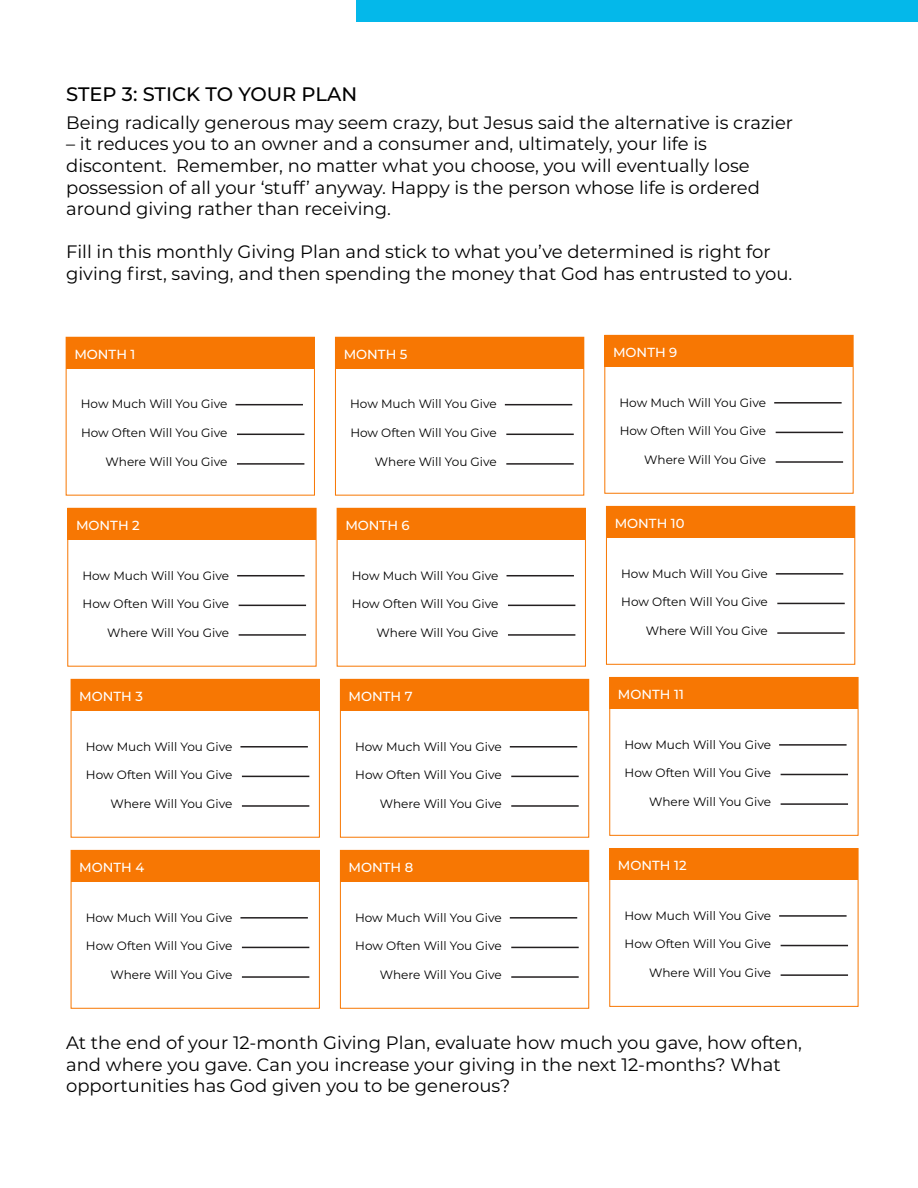
<style>
.page{position:relative;width:918px;height:1188px;background:#fff}
.page>*{position:absolute;margin:0;border:0;box-sizing:border-box;transform-origin:0 0}
.t1{font:500 19.5px "Montserrat";color:#000}
.t2{font:18px/21.6px "Montserrat";color:#000}
.t3{font:500 13.2px "Montserrat";color:#fff}
.t4{font:12px "Montserrat";color:#000}
</style>
<div class="page">
<div style="left:66px;top:337px;width:248px;height:32px;background:#f77703"></div>
<div style="left:66px;top:337px;width:249px;height:158px;border:1px solid #f77703"></div>
<hr style="left:236px;top:404px;width:67px;height:1px;background:#231f20">
<hr style="left:237px;top:434px;width:67px;height:1px;background:#231f20">
<hr style="left:237px;top:463px;width:67px;height:2px;background:#231f20">
<div style="left:68px;top:508px;width:248px;height:32px;background:#f77703"></div>
<div style="left:68px;top:508px;width:248px;height:158px;border:1px solid #f77703"></div>
<hr style="left:237px;top:575px;width:68px;height:1px;background:#231f20">
<hr style="left:239px;top:605px;width:67px;height:1px;background:#231f20">
<hr style="left:239px;top:634px;width:67px;height:2px;background:#231f20">
<div style="left:71px;top:679px;width:248px;height:32px;background:#f77703"></div>
<div style="left:71px;top:679px;width:249px;height:158px;border:1px solid #f77703"></div>
<hr style="left:240px;top:746px;width:68px;height:2px;background:#231f20">
<hr style="left:242px;top:776px;width:67px;height:1px;background:#231f20">
<hr style="left:242px;top:805px;width:67px;height:2px;background:#231f20">
<div style="left:71px;top:850px;width:248px;height:32px;background:#f77703"></div>
<div style="left:71px;top:850px;width:249px;height:158px;border:1px solid #f77703"></div>
<hr style="left:240px;top:917px;width:68px;height:2px;background:#231f20">
<hr style="left:242px;top:947px;width:67px;height:1px;background:#231f20">
<hr style="left:242px;top:976px;width:67px;height:2px;background:#231f20">
<div style="left:335px;top:337px;width:249px;height:32px;background:#f77703"></div>
<div style="left:335px;top:337px;width:249px;height:158px;border:1px solid #f77703"></div>
<hr style="left:505px;top:404px;width:67px;height:1px;background:#231f20">
<hr style="left:506px;top:434px;width:68px;height:1px;background:#231f20">
<hr style="left:506px;top:463px;width:68px;height:2px;background:#231f20">
<div style="left:337px;top:508px;width:248px;height:32px;background:#f77703"></div>
<div style="left:337px;top:508px;width:249px;height:158px;border:1px solid #f77703"></div>
<hr style="left:507px;top:575px;width:67px;height:1px;background:#231f20">
<hr style="left:508px;top:605px;width:67px;height:1px;background:#231f20">
<hr style="left:508px;top:634px;width:67px;height:2px;background:#231f20">
<div style="left:340px;top:679px;width:249px;height:32px;background:#f77703"></div>
<div style="left:340px;top:679px;width:249px;height:158px;border:1px solid #f77703"></div>
<hr style="left:510px;top:746px;width:67px;height:2px;background:#231f20">
<hr style="left:511px;top:776px;width:68px;height:1px;background:#231f20">
<hr style="left:511px;top:805px;width:68px;height:2px;background:#231f20">
<div style="left:340px;top:850px;width:249px;height:32px;background:#f77703"></div>
<div style="left:340px;top:850px;width:249px;height:158px;border:1px solid #f77703"></div>
<hr style="left:510px;top:917px;width:67px;height:2px;background:#231f20">
<hr style="left:511px;top:947px;width:68px;height:1px;background:#231f20">
<hr style="left:511px;top:976px;width:68px;height:2px;background:#231f20">
<div style="left:605px;top:335px;width:248px;height:32px;background:#f77703"></div>
<div style="left:605px;top:335px;width:248px;height:158px;border:1px solid #f77703"></div>
<hr style="left:774px;top:402px;width:68px;height:2px;background:#231f20">
<hr style="left:776px;top:432px;width:67px;height:1px;background:#231f20">
<hr style="left:776px;top:461px;width:67px;height:2px;background:#231f20">
<div style="left:606px;top:506px;width:249px;height:32px;background:#f77703"></div>
<div style="left:606px;top:506px;width:249px;height:158px;border:1px solid #f77703"></div>
<hr style="left:776px;top:573px;width:67px;height:2px;background:#231f20">
<hr style="left:777px;top:603px;width:68px;height:1px;background:#231f20">
<hr style="left:777px;top:632px;width:68px;height:2px;background:#231f20">
<div style="left:610px;top:677px;width:248px;height:32px;background:#f77703"></div>
<div style="left:610px;top:677px;width:248px;height:159px;border:1px solid #f77703"></div>
<hr style="left:779px;top:744px;width:68px;height:2px;background:#231f20">
<hr style="left:781px;top:774px;width:67px;height:1px;background:#231f20">
<hr style="left:781px;top:803px;width:67px;height:2px;background:#231f20">
<div style="left:610px;top:848px;width:248px;height:32px;background:#f77703"></div>
<div style="left:610px;top:848px;width:248px;height:159px;border:1px solid #f77703"></div>
<hr style="left:779px;top:915px;width:68px;height:2px;background:#231f20">
<hr style="left:781px;top:945px;width:67px;height:1px;background:#231f20">
<hr style="left:781px;top:974px;width:67px;height:2px;background:#231f20">
<div style="left:356px;top:0;width:562px;height:22px;background:#04b8ea"></div>
<h1 class="t1" style="left:66px;top:81px;width:293px">STEP 3: STICK TO YOUR PLAN</h1>
<h2 class="t2" style="left:66px;top:111px;width:729px">Being radically generous may seem crazy, but Jesus said the alternative is crazier</h2>
<p class="t2" style="left:66px;top:133px;width:695px">– it reduces you to an owner and a consumer and, ultimately, your life is discontent. Remember, no matter what you choose, you will eventually lose possession of all your ‘stuff’ anyway. Happy is the person whose life is ordered around giving rather than receiving.</p>
<h2 class="t2" style="left:66px;top:241px;width:728px">Fill in this monthly Giving Plan and stick to what you’ve determined is right for giving first, saving, and then spending the money that God has entrusted to you.</h2>
<p class="t3" style="left:74px;top:345px;width:63px">MONTH 1</p>
<p class="t3" style="left:344px;top:345px;width:65px">MONTH 5</p>
<p class="t3" style="left:613px;top:343px;width:66px">MONTH 9</p>
<p class="t4" style="left:81px;top:396px;width:148px">How Much Will You Give</p>
<p class="t4" style="left:81px;top:425px;width:148px">How Often Will You Give</p>
<p class="t4" style="left:105px;top:453px;width:124px">Where Will You Give</p>
<p class="t4" style="left:350px;top:396px;width:148px">How Much Will You Give</p>
<p class="t4" style="left:350px;top:425px;width:148px">How Often Will You Give</p>
<p class="t4" style="left:375px;top:453px;width:124px">Where Will You Give</p>
<p class="t4" style="left:620px;top:394px;width:148px">How Much Will You Give</p>
<p class="t4" style="left:620px;top:423px;width:148px">How Often Will You Give</p>
<p class="t4" style="left:644px;top:451px;width:124px">Where Will You Give</p>
<p class="t3" style="left:76px;top:516px;width:65px">MONTH 2</p>
<p class="t3" style="left:345px;top:516px;width:66px">MONTH 6</p>
<p class="t3" style="left:615px;top:514px;width:71px">MONTH 10</p>
<p class="t4" style="left:82px;top:567px;width:148px">How Much Will You Give</p>
<p class="t4" style="left:83px;top:596px;width:148px">How Often Will You Give</p>
<p class="t4" style="left:107px;top:624px;width:124px">Where Will You Give</p>
<p class="t4" style="left:352px;top:567px;width:148px">How Much Will You Give</p>
<p class="t4" style="left:352px;top:596px;width:148px">How Often Will You Give</p>
<p class="t4" style="left:376px;top:624px;width:124px">Where Will You Give</p>
<p class="t4" style="left:621px;top:565px;width:148px">How Much Will You Give</p>
<p class="t4" style="left:621px;top:594px;width:148px">How Often Will You Give</p>
<p class="t4" style="left:646px;top:622px;width:124px">Where Will You Give</p>
<p class="t3" style="left:79px;top:687px;width:65px">MONTH 3</p>
<p class="t3" style="left:349px;top:687px;width:66px">MONTH 7</p>
<p class="t3" style="left:618px;top:685px;width:67px">MONTH 11</p>
<p class="t4" style="left:86px;top:738px;width:148px">How Much Will You Give</p>
<p class="t4" style="left:86px;top:767px;width:148px">How Often Will You Give</p>
<p class="t4" style="left:110px;top:795px;width:124px">Where Will You Give</p>
<p class="t4" style="left:355px;top:738px;width:148px">How Much Will You Give</p>
<p class="t4" style="left:355px;top:767px;width:148px">How Often Will You Give</p>
<p class="t4" style="left:380px;top:795px;width:124px">Where Will You Give</p>
<p class="t4" style="left:624px;top:736px;width:148px">How Much Will You Give</p>
<p class="t4" style="left:625px;top:765px;width:148px">How Often Will You Give</p>
<p class="t4" style="left:649px;top:793px;width:124px">Where Will You Give</p>
<p class="t3" style="left:79px;top:858px;width:67px">MONTH 4</p>
<p class="t3" style="left:349px;top:858px;width:66px">MONTH 8</p>
<p class="t3" style="left:618px;top:856px;width:70px">MONTH 12</p>
<p class="t4" style="left:86px;top:909px;width:148px">How Much Will You Give</p>
<p class="t4" style="left:86px;top:938px;width:148px">How Often Will You Give</p>
<p class="t4" style="left:110px;top:966px;width:124px">Where Will You Give</p>
<p class="t4" style="left:355px;top:909px;width:148px">How Much Will You Give</p>
<p class="t4" style="left:355px;top:938px;width:148px">How Often Will You Give</p>
<p class="t4" style="left:380px;top:966px;width:124px">Where Will You Give</p>
<p class="t4" style="left:624px;top:907px;width:148px">How Much Will You Give</p>
<p class="t4" style="left:625px;top:936px;width:148px">How Often Will You Give</p>
<p class="t4" style="left:649px;top:964px;width:124px">Where Will You Give</p>
<h2 class="t2" style="left:66px;top:1031px;width:737px">At the end of your 12-month Giving Plan, evaluate how much you gave, how often, and where you gave. Can you increase your giving in the next 12-months? What opportunities has God given you to be generous?</h2>
</div>
